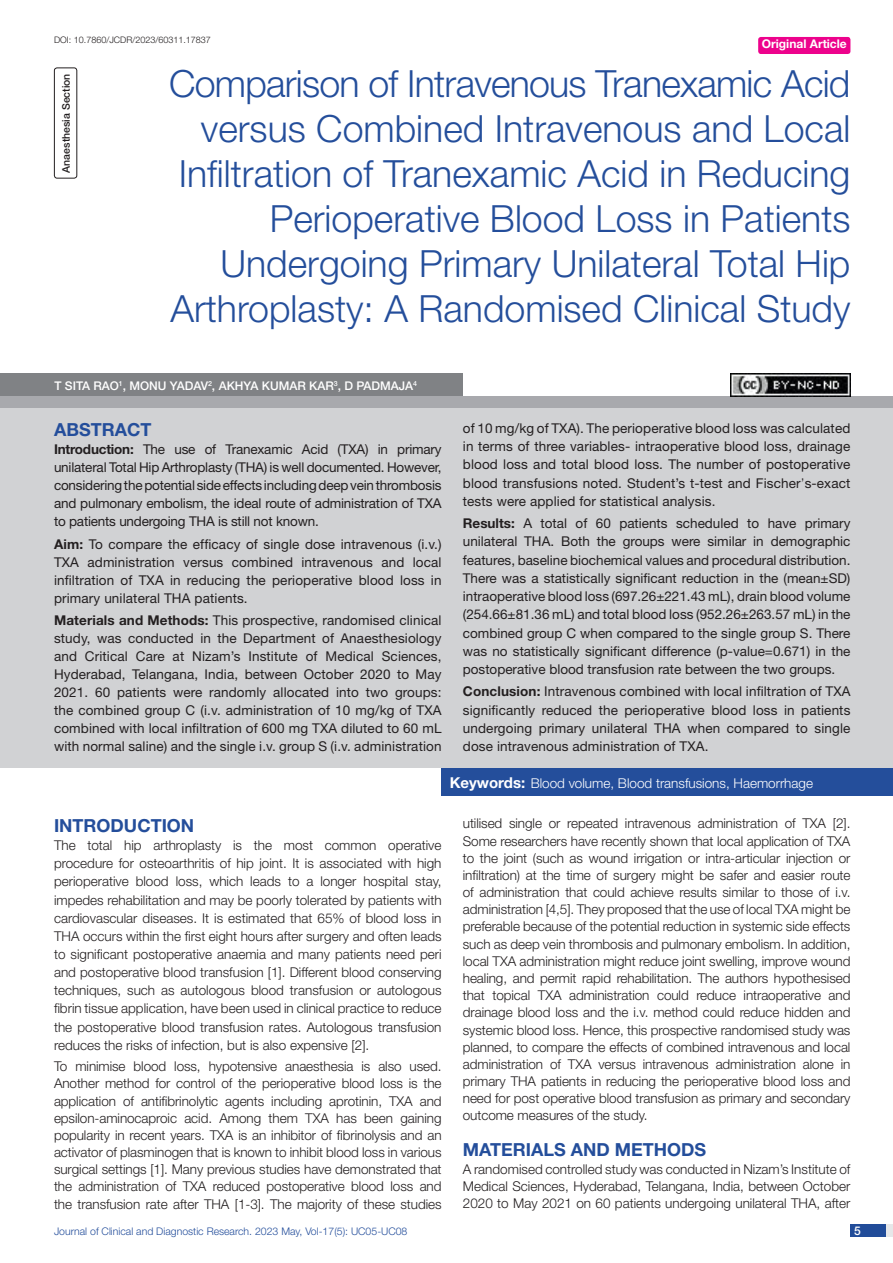
<style>
.page{position:relative;width:893px;height:1263px;background:#fff}
.page>*{position:absolute;margin:0;border:0;box-sizing:border-box;transform-origin:0 0}
.t1{font:300 37.5px/45px "Helvetica Neue";color:#244e9b;text-align:right}
.Heading{font:700 18px "Helvetica Neue";color:#244e9b}
.Abstract_head{font:700 18px "Helvetica Neue";color:#244e9b}
.Body_text{font:300 13.5px/17.2px "Helvetica Neue";letter-spacing:-.005em;color:#231f20;text-align:justify}
.Abstract_Text{font:13.5px/18.1px "Helvetica Neue";letter-spacing:.01em;color:#231f20;text-align:justify}
.Key_words{font:300 13.5px "Helvetica Neue";color:#fff}
.Author{font:500 12px "Helvetica Neue";color:#fff}
.t2{font:700 12px "Helvetica Neue";color:#fff}
.t3{font:300 10.5px "Helvetica Neue";color:#244e9b}
.section{font:500 10.5px "Helvetica Neue";color:#231f20}
.DOI{font:300 9px "Helvetica Neue";color:#231f20}
.s1{font-weight:700}
.s2{font-weight:300}
.s3{font-weight:700;font-size:15px}
</style>
<div class="page">
<div style="left:850px;top:1224px;width:43px;height:13px;background:#e6e7e9"></div>
<div style="left:850px;top:1224px;width:35px;height:13px;background:#214c99"></div>
<div style="left:758px;top:37px;width:92px;height:17px;background:#ed028c;border-radius:3px"></div>
<div style="left:54px;top:68px;width:23px;height:111px;border:1px solid #231f20;border-radius:3px"></div>
<div style="left:0;top:396px;width:893px;height:12px;background:#a8a9ad"></div>
<div style="left:0;top:373px;width:463px;height:23px;background:#808285"></div>
<div style="left:0;top:408px;width:893px;height:360px;background:#d1d2d4"></div>
<div style="left:442px;top:768px;width:451px;height:28px;background:#244e9b"></div>
<img style="left:730px;top:374px;width:120px;height:22px">
<p class="DOI" style="left:54px;top:35px;width:158px">DOI: 10.7860/JCDR/2023/60311.17837</p>
<p class="t2" style="left:762px;top:37px;width:87px">Original Article</p>
<p class="section" style="left:60px;top:173px;width:101px;rotate:-90deg">ANAESTHESIA SECTION</p>
<p class="t1" style="left:169px;top:60px;width:683px">Comparison of Intravenous Tranexamic Acid versus Combined Intravenous and Local Infiltration of Tranexamic Acid in Reducing Perioperative Blood Loss in Patients Undergoing Primary Unilateral Total Hip Arthroplasty: A Randomised Clinical Study</p>
<p class="Author" style="left:54px;top:378px;width:234px">T SITA RAO<sup>1</sup>, MONU YADAV<sup>2</sup>, AKHYA KUMAR</p>
<p class="Author" style="left:309px;top:378px;width:9px">KAR</p>
<p class="Author" style="left:334px;top:378px;width:85px"><sup>3</sup>, D PADMAJA<sup>4</sup></p>
<p class="Abstract_head" style="left:54px;top:419px;width:99px">ABSTRACT</p>
<p class="Abstract_Text" style="left:54px;top:440px;width:389px"><span class="s1">Introduction:</span> The use of Tranexamic Acid (TXA) in primary unilateral Total Hip Arthroplasty (THA) is well documented. However, considering the potential side effects including deep vein thrombosis and pulmonary embolism, the ideal route of administration of TXA to patients undergoing THA is still not known.</p>
<p class="Abstract_Text" style="left:54px;top:535px;width:389px"><span class="s1">Aim:</span> To compare the efficacy of single dose intravenous (i.v.)<br>TXA administration versus combined intravenous and local infiltration of TXA in reducing the perioperative blood loss in primary unilateral THA patients.</p>
<p class="Abstract_Text" style="left:54px;top:611px;width:389px"><span class="s1">Materials and Methods:</span> This prospective, randomised clinical study, was conducted in the Department of Anaesthesiology and Critical Care at Nizam’s Institute of Medical Sciences, Hyderabad, Telangana, India, between October 2020 to May 2021. 60 patients were randomly allocated into two groups: the combined group C (i.v. administration of 10 mg/kg of TXA combined with local infiltration of 600 mg TXA diluted to 60 mL with normal saline) and the single i.v. group S (i.v. administration</p>
<p class="Abstract_Text" style="left:463px;top:419px;width:389px">of 10 mg/kg of TXA). The perioperative blood loss was calculated in terms of three variables- intraoperative blood loss, drainage blood loss and total blood loss. The number of postoperative blood transfusions noted. Student’s t-test and Fischer<span class="s2">’</span>s-exact tests were applied for statistical analysis.</p>
<p class="Abstract_Text" style="left:463px;top:514px;width:389px"><span class="s1">Results:</span> A total of 60 patients scheduled to have primary unilateral THA. Both the groups were similar in demographic features, baseline biochemical values and procedural distribution.<br>There was a statistically significant reduction in the (mean±SD) intraoperative blood loss (697.26±221.43 mL), drain blood volume (254.66±81.36 mL) and total blood loss (952.26±263.57 mL) in the combined group C when compared to the single group S. There was no statistically significant difference (p-value=0.671) in the postoperative blood transfusion rate between the two groups.</p>
<p class="Abstract_Text" style="left:463px;top:682px;width:389px"><span class="s1">Conclusion:</span> Intravenous combined with local infiltration of TXA significantly reduced the perioperative blood loss in patients undergoing primary unilateral THA when compared to single dose intravenous administration of TXA.</p>
<p class="Key_words" style="left:450px;top:775px;width:365px"><span class="s3">Keywords:</span> Blood volume, Blood transfusions, Haemorrhage</p>
<p class="Heading" style="left:54px;top:814px;width:142px">INTRODUCTION</p>
<p class="Body_text" style="left:54px;top:836px;width:389px;line-height:18.1px">The total hip arthroplasty is the most common operative procedure for osteoarthritis of hip joint. It is associated with high perioperative blood loss, which leads to a longer hospital stay, impedes rehabilitation and may be poorly tolerated by patients with cardiovascular diseases. It is estimated that 65% of blood loss in THA occurs within the first eight hours after surgery and often leads to significant postoperative anaemia and many patients need peri and postoperative blood transfusion [1]. Different blood conserving techniques, such as autologous blood transfusion or autologous fibrin tissue application, have been used in clinical practice to reduce the postoperative blood transfusion rates. Autologous transfusion reduces the risks of infection, but is also expensive [2].</p>
<p class="Body_text" style="left:54px;top:1057px;width:389px">To minimise blood loss, hypotensive anaesthesia is also used.<br>Another method for control of the perioperative blood loss is the application of antifibrinolytic agents including aprotinin, TXA and epsilon-aminocaproic acid. Among them TXA has been gaining popularity in recent years. TXA is an inhibitor of fibrinolysis and an activator of plasminogen that is known to inhibit blood loss in various surgical settings [1]. Many previous studies have demonstrated that the administration of TXA reduced postoperative blood loss and the transfusion rate after THA [1-3]. The majority of these studies</p>
<p class="Body_text" style="left:463px;top:815px;width:389px">utilised single or repeated intravenous administration of TXA [2].<br>Some researchers have recently shown that local application of TXA to the joint (such as wound irrigation or intra-articular injection or infiltration) at the time of surgery might be safer and easier route of administration that could achieve results similar to those of i.v. administration [4,5]. They proposed that the use of local TXA might be preferable because of the potential reduction in systemic side effects such as deep vein thrombosis and pulmonary embolism. In addition, local TXA administration might reduce joint swelling, improve wound healing, and permit rapid rehabilitation. The authors hypothesised that topical TXA administration could reduce intraoperative and drainage blood loss and the i.v. method could reduce hidden and systemic blood loss. Hence, this prospective randomised study was planned, to compare the effects of combined intravenous and local administration of TXA versus intravenous administration alone in primary THA patients in reducing the perioperative blood loss and need for post operative blood transfusion as primary and secondary outcome measures of the study.</p>
<p class="Heading" style="left:463px;top:1139px;width:245px">MATERIALS AND METHODS</p>
<p class="Body_text" style="left:463px;top:1160px;width:389px">A randomised controlled study was conducted in Nizam’s Institute of Medical Sciences, Hyderabad, Telangana, India, between October 2020 to May 2021 on 60 patients undergoing unilateral THA, after</p>
<p class="t3" style="left:54px;top:1225px;width:355px">Journal of Clinical and Diagnostic Research. 2023 May, Vol-17(5): UC05-UC08</p>
<p class="Author" style="left:854px;top:1223px;width:8px">5</p>
</div>
